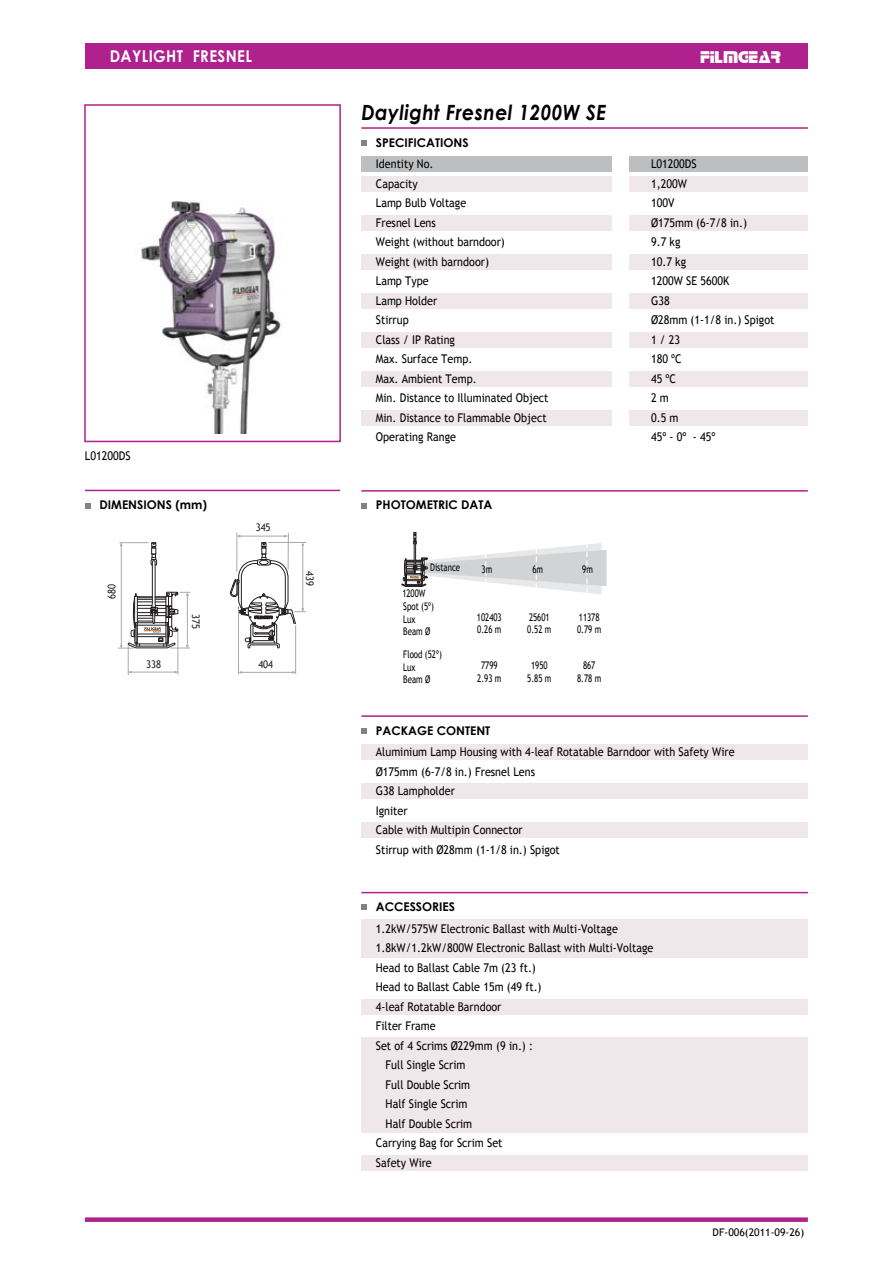
<style>
.page{position:relative;width:893px;height:1263px;background:#fff}
.page>*{position:absolute;margin:0;border:0;box-sizing:border-box;transform-origin:0 0}
.t1{font:italic 700 21px "Century Gothic";letter-spacing:.025em;color:#010101;scale:.9 1}
.t2{font:18px "Stop";color:#fff}
.t3{font:700 16.2px "Century Gothic";letter-spacing:.025em;color:#fff;scale:.92 1}
.t4{font:12px/19.5px "Trebuchet MS";color:#010101;scale:.9 1}
.t5{font:700 12px "Century Gothic";color:#010101}
.t6{font:10.5px/12.6px "Trebuchet MS";color:#010101;scale:.75 1}
.t7{font:10.5px "Trebuchet MS";color:#010101}
.t8{font:10.5px "Trebuchet MS";color:#231f20;scale:.9 1}
</style>
<div class="page">
<hr style="left:361px;top:127px;width:447px;height:2px;background:#af218c">
<div style="left:361px;top:156px;width:251px;height:16px;background:#bcbec0"></div>
<div style="left:629px;top:156px;width:179px;height:16px;background:#bcbec0"></div>
<div style="left:361px;top:176px;width:251px;height:16px;background:#f0e7eb"></div>
<div style="left:629px;top:176px;width:179px;height:16px;background:#f0e7eb"></div>
<div style="left:361px;top:215px;width:251px;height:16px;background:#f0e7eb"></div>
<div style="left:629px;top:215px;width:179px;height:16px;background:#f0e7eb"></div>
<div style="left:361px;top:254px;width:251px;height:16px;background:#f0e7eb"></div>
<div style="left:629px;top:254px;width:179px;height:16px;background:#f0e7eb"></div>
<div style="left:361px;top:293px;width:251px;height:16px;background:#f0e7eb"></div>
<div style="left:629px;top:293px;width:179px;height:16px;background:#f0e7eb"></div>
<div style="left:361px;top:332px;width:251px;height:16px;background:#f0e7eb"></div>
<div style="left:629px;top:332px;width:179px;height:16px;background:#f0e7eb"></div>
<div style="left:361px;top:371px;width:251px;height:16px;background:#f0e7eb"></div>
<div style="left:629px;top:371px;width:179px;height:16px;background:#f0e7eb"></div>
<div style="left:361px;top:410px;width:251px;height:16px;background:#f0e7eb"></div>
<div style="left:629px;top:410px;width:179px;height:16px;background:#f0e7eb"></div>
<svg style="left:361px;top:140px;width:6px;height:6px"></svg>
<div style="left:84px;top:104px;width:257px;height:338px;border:2px solid #af218c"></div>
<hr style="left:361px;top:715px;width:447px;height:2px;background:#af218c">
<svg style="left:361px;top:728px;width:6px;height:6px"></svg>
<div style="left:361px;top:744px;width:447px;height:16px;background:#f0e7eb"></div>
<div style="left:361px;top:783px;width:447px;height:16px;background:#f0e7eb"></div>
<div style="left:361px;top:822px;width:447px;height:16px;background:#f0e7eb"></div>
<hr style="left:361px;top:892px;width:447px;height:1px;background:#af218c">
<svg style="left:361px;top:904px;width:6px;height:6px"></svg>
<div style="left:361px;top:920px;width:447px;height:38px;background:#f0e7eb"></div>
<div style="left:361px;top:999px;width:447px;height:16px;background:#f0e7eb"></div>
<div style="left:361px;top:1037px;width:447px;height:96px;background:#f0e7eb"></div>
<div style="left:361px;top:1155px;width:447px;height:16px;background:#f0e7eb"></div>
<div style="left:85px;top:1217px;width:723px;height:5px;background:#af218c"></div>
<div style="left:85px;top:43px;width:723px;height:26px;background:#af218c"></div>
<hr style="left:85px;top:490px;width:255px;height:1px;background:#af218c">
<svg style="left:85px;top:503px;width:6px;height:6px"></svg>
<hr style="left:361px;top:490px;width:447px;height:2px;background:#af218c">
<svg style="left:361px;top:503px;width:6px;height:6px"></svg>
<hr style="left:128px;top:672px;width:50px;height:1px;background:#a6a8ab">
<svg style="left:118px;top:542px;width:72px;height:107px"></svg>
<hr style="left:128px;top:645px;width:1px;height:30px;background:#a6a8ab">
<hr style="left:178px;top:632px;width:1px;height:42px;background:#a6a8ab">
<hr style="left:241px;top:672px;width:54px;height:1px;background:#a6a8ab">
<hr style="left:295px;top:625px;width:1px;height:49px;background:#a6a8ab">
<hr style="left:238px;top:606px;width:1px;height:68px;background:#a6a8ab">
<hr style="left:288px;top:533px;width:1px;height:36px;background:#a6a8ab">
<hr style="left:237px;top:533px;width:1px;height:39px;background:#a6a8ab">
<svg style="left:230px;top:534px;width:76px;height:114px"></svg>
<img style="left:141px;top:200px;width:141px;height:234px">
<svg style="left:401px;top:532px;width:206px;height:62px"></svg>
<h3 class="t3" style="left:110px;top:44px;width:156px">DAYLIGHT FRESNEL</h3>
<h2 class="t2" style="left:700px;top:46px;width:82px">FILMGEAR</h2>
<p class="t4" style="left:85px;top:447px;width:52px">L01200DS</p>
<h1 class="t1" style="left:361px;top:96px;width:274px">Daylight Fresnel 1200W SE</h1>
<p class="t4" style="left:376px;top:155px;width:193px">Identity No.<br>Capacity<br>Lamp Bulb Voltage<br>Fresnel Lens<br>Weight (without barndoor)<br>Weight (with barndoor)<br>Lamp Type<br>Lamp Holder<br>Stirrup<br>Class / IP Rating<br>Max. Surface Temp.<br>Max. Ambient Temp.<br>Min. Distance to Illuminated Object<br>Min. Distance to Flammable Object<br>Operating Range</p>
<p class="t4" style="left:651px;top:155px;width:139px">L01200DS<br>1,200W<br>100V<br>Ø175mm (6-7/8 in.)<br>9.7 kg<br>10.7 kg<br>1200W SE 5600K<br>G38<br>Ø28mm (1-1/8 in.) Spigot<br>1 / 23<br>180 ºC<br>45 ºC<br>2 m<br>0.5 m<br>45º - 0º - 45º</p>
<p class="t5" style="left:376px;top:133px;width:94px">SPECIFICATIONS</p>
<p class="t5" style="left:99px;top:496px;width:109px">DIMENSIONS (mm)</p>
<p class="t5" style="left:376px;top:496px;width:118px">PHOTOMETRIC DATA</p>
<p class="t8" style="left:106px;top:599px;width:18px;rotate:-90deg">680</p>
<p class="t8" style="left:146px;top:658px;width:18px">338</p>
<p class="t8" style="left:202px;top:614px;width:18px;rotate:90deg">375</p>
<p class="t8" style="left:256px;top:521px;width:18px">345</p>
<p class="t8" style="left:258px;top:658px;width:18px">404</p>
<p class="t8" style="left:316px;top:571px;width:18px;rotate:90deg">439</p>
<p class="t6" style="left:430px;top:561px;width:42px">Distance</p>
<p class="t6" style="left:482px;top:563px;width:16px">3m</p>
<p class="t6" style="left:532px;top:563px;width:16px">6m</p>
<p class="t6" style="left:582px;top:563px;width:16px">9m</p>
<p class="t6" style="left:402px;top:587px;width:32px">1200W</p>
<p class="t6" style="left:403px;top:600px;width:42px">Spot (5º)<br>Lux<br>Beam Ø</p>
<p class="t6" style="left:577px;top:611px;width:34px">11378<br>0.79 m</p>
<p class="t6" style="left:403px;top:648px;width:53px">Flood (52º)<br>Lux<br>Beam Ø</p>
<p class="t6" style="left:477px;top:659px;width:34px;text-align:center">7799<br>2.93 m</p>
<p class="t6" style="left:527px;top:659px;width:34px;text-align:center">1950<br>5.85 m</p>
<p class="t6" style="left:577px;top:659px;width:34px;text-align:center">867<br>8.78 m</p>
<p class="t6" style="left:477px;top:611px;width:35px">102403<br>0.26 m</p>
<p class="t6" style="left:527px;top:611px;width:34px">25601<br>0.52 m</p>
<p class="t5" style="left:376px;top:721px;width:116px">PACKAGE CONTENT</p>
<p class="t4" style="left:376px;top:742px;width:400px">Aluminium Lamp Housing with 4-leaf Rotatable Barndoor with Safety Wire<br>Ø175mm (6-7/8 in.) Fresnel Lens<br>G38 Lampholder<br>Igniter<br>Cable with Multipin Connector<br>Stirrup with Ø28mm (1-1/8 in.) Spigot</p>
<p class="t5" style="left:376px;top:898px;width:81px">ACCESSORIES</p>
<p class="t4" style="left:376px;top:919px;width:270px">1.2kW/575W Electronic Ballast with Multi-Voltage</p>
<p class="t4" style="left:376px;top:938px;width:310px">1.8kW/1.2kW/800W Electronic Ballast with Multi-Voltage</p>
<p class="t4" style="left:376px;top:958px;width:179px">Head to Ballast Cable 7m (23 ft.)</p>
<p class="t4" style="left:376px;top:977px;width:186px">Head to Ballast Cable 15m (49 ft.)</p>
<p class="t4" style="left:376px;top:997px;width:141px">4-leaf Rotatable Barndoor</p>
<p class="t4" style="left:376px;top:1016px;width:68px">Filter Frame</p>
<p class="t4" style="left:376px;top:1036px;width:176px">Set of 4 Scrims Ø229mm (9 in.) :</p>
<p class="t4" style="left:386px;top:1055px;width:90px">Full Single Scrim</p>
<p class="t4" style="left:386px;top:1075px;width:96px">Full Double Scrim</p>
<p class="t4" style="left:386px;top:1094px;width:92px">Half Single Scrim</p>
<p class="t4" style="left:386px;top:1114px;width:98px">Half Double Scrim</p>
<p class="t4" style="left:376px;top:1133px;width:142px">Carrying Bag for Scrim Set</p>
<p class="t4" style="left:376px;top:1153px;width:64px">Safety Wire</p>
<p class="t7" style="left:713px;top:1226px;width:93px">DF-006(2011-09-26)</p>
</div>
